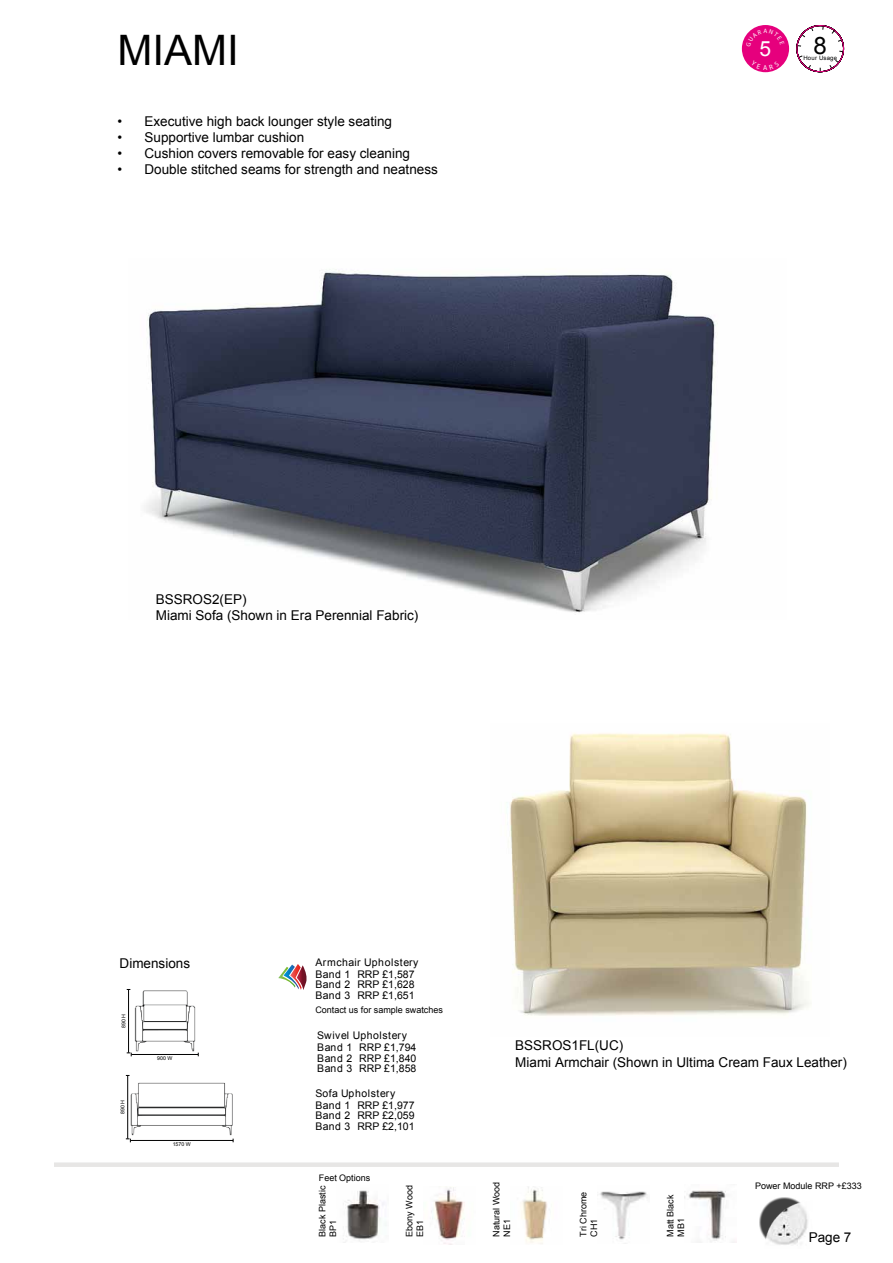
<style>
.page{position:relative;width:893px;height:1263px;background:#fff}
.page>*{position:absolute;margin:0;border:0;box-sizing:border-box;transform-origin:0 0}
.t1{font:42px "Arial";color:#000}
.t2{font:24px "Arial";color:#000}
.t3{font:21px "Arial";color:#fff}
.t4{font:13.5px/16.2px "Arial";color:#000}
.t5{font:10.5px/12px "Arial";letter-spacing:.055em;color:#000}
.t6{font:10.5px/10.5px "Arial";color:#000}
.t7{font:9px/10.8px "Arial";color:#000}
.t8{font:6px "Arial";letter-spacing:.055em;color:#000}
.t9{font:5.25px "Arial";color:#000}
</style>
<div class="page">
<div style="left:742px;top:25px;width:47px;height:47px;background:#e6007d;border-radius:50%"></div>
<svg style="left:796px;top:25px;width:49px;height:48px"></svg>
<div style="left:54px;top:1162px;width:785px;height:5px;background:#e3e2e1"></div>
<img style="left:759px;top:1197px;width:49px;height:48px">
<img style="left:507px;top:733px;width:304px;height:283px">
<img style="left:146px;top:269px;width:570px;height:344px">
<hr style="left:131px;top:1054px;width:67px;height:1px;background:#000">
<hr style="left:128px;top:990px;width:1px;height:63px;background:#000">
<svg style="left:127px;top:1052px;width:5px;height:4px"></svg>
<img style="left:131px;top:990px;width:68px;height:63px">
<hr style="left:131px;top:1140px;width:102px;height:1px;background:#000">
<hr style="left:127px;top:1076px;width:1px;height:62px;background:#000">
<svg style="left:126px;top:1138px;width:5px;height:4px"></svg>
<img style="left:129px;top:1075px;width:105px;height:64px">
<svg style="left:278px;top:964px;width:29px;height:26px"></svg>
<img style="left:343px;top:1190px;width:44px;height:51px">
<img style="left:520px;top:1187px;width:27px;height:57px">
<img style="left:600px;top:1191px;width:48px;height:53px">
<img style="left:684px;top:1190px;width:53px;height:52px">
<img style="left:431px;top:1187px;width:34px;height:58px">
<svg style="left:746px;top:29px;width:38px;height:7px"></svg>
<h1 class="t1" style="left:117px;top:22px;width:123px">MIAMI</h1>
<p class="t4" style="left:117px;top:113px;width:276px">• Executive high back lounger style seating</p>
<p class="t4" style="left:117px;top:129px;width:188px">• Supportive lumbar cushion</p>
<p class="t4" style="left:117px;top:145px;width:294px">• Cushion covers removable for easy cleaning</p>
<p class="t4" style="left:117px;top:162px;width:322px">• Double stitched seams for strength and neatness</p>
<h3 class="t3" style="left:760px;top:35px;width:13px">5</h3>
<h2 class="t2" style="left:813px;top:30px;width:15px">8</h2>
<p class="t8" style="left:803px;top:54px;width:35px">Hour Usage</p>
<p class="t4" style="left:156px;top:591px;width:264px">BSSROS2(EP)<br>Miami Sofa (Shown in Era Perennial Fabric)</p>
<p class="t4" style="left:120px;top:955px;width:72px">Dimensions</p>
<p class="t9" style="left:120px;top:1028px;width:16px;rotate:-90deg">890 H</p>
<p class="t9" style="left:119px;top:1114px;width:16px;rotate:-90deg">890 H</p>
<p class="t9" style="left:157px;top:1055px;width:17px">900 W</p>
<p class="t9" style="left:173px;top:1141px;width:20px">1570 W</p>
<p class="t5" style="left:315px;top:956px;width:105px">Armchair Upholstery<br>Band 1 RRP £1,587</p>
<p class="t6" style="left:315px;top:979px;width:101px">Band 2 RRP £1,628<br>Band 3 RRP £1,651</p>
<p class="t7" style="left:315px;top:1005px;width:129px">Contact us for sample swatches</p>
<p class="t5" style="left:317px;top:1029px;width:101px">Swivel Upholstery<br>Band 1 RRP £1,794</p>
<p class="t6" style="left:317px;top:1053px;width:101px">Band 2 RRP £1,840<br>Band 3 RRP £1,858</p>
<p class="t5" style="left:315px;top:1087px;width:101px">Sofa Upholstery<br>Band 1 RRP £1,977</p>
<p class="t6" style="left:315px;top:1110px;width:101px">Band 2 RRP £2,059<br>Band 3 RRP £2,101</p>
<p class="t4" style="left:515px;top:1038px;width:333px">BSSROS1FL(UC)<br>Miami Armchair (Shown in Ultima Cream Faux Leather)</p>
<p class="t7" style="left:319px;top:1172px;width:53px">Feet Options</p>
<p class="t7" style="left:317px;top:1237px;width:53px;rotate:-90deg">Black Plastic<br>BP1</p>
<p class="t7" style="left:404px;top:1237px;width:53px;rotate:-90deg">Ebony Wood<br>EB1</p>
<p class="t7" style="left:491px;top:1237px;width:57px;rotate:-90deg">Natural Wood<br>NE1</p>
<p class="t7" style="left:578px;top:1237px;width:46px;rotate:-90deg">Tri Chrome<br>CH1</p>
<p class="t7" style="left:665px;top:1237px;width:44px;rotate:-90deg">Matt Black<br>MB1</p>
<p class="t7" style="left:755px;top:1180px;width:108px">Power Module RRP +£333</p>
<p class="t4" style="left:809px;top:1229px;width:44px">Page 7</p>
</div>
